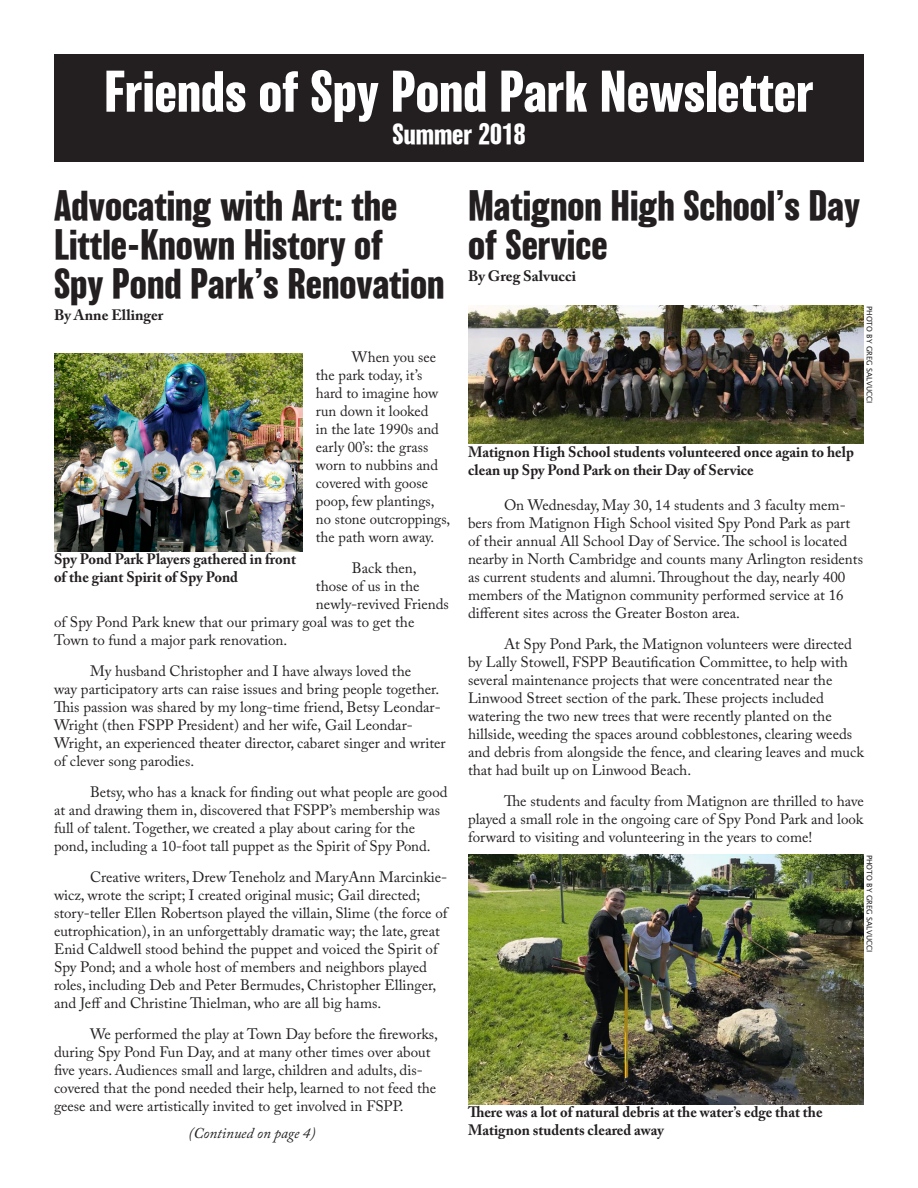
<style>
.page{position:relative;width:918px;height:1188px;background:#fff}
.page>*{position:absolute;margin:0;border:0;box-sizing:border-box;transform-origin:0 0}
.t1{font:700 54px "Balboa";color:#fff}
.Headline{font:700 39px/39px "Balboa";color:#231f20}
.t2{font:700 27px "Balboa";color:#fff}
.Body_text{font:15px/18px "Adobe Caslon Pro";color:#231f20}
.byline{font:700 15px/18px "Adobe Caslon Pro";color:#231f20}
.body_no_indent{font:italic 15px "Adobe Caslon Pro";color:#231f20}
.photo_credit{font:7.5px "Lucida Sans";color:#231f20}
</style>
<div class="page">
<div style="left:55px;top:55px;width:808px;height:106px;background:#231f20"></div>
<div style="left:54px;top:54px;width:810px;height:108px;border:2px solid #231f20"></div>
<img style="left:54px;top:353px;width:248px;height:199px">
<img style="left:468px;top:306px;width:396px;height:138px">
<img style="left:468px;top:855px;width:396px;height:250px">
<p class="t1" style="left:104px;top:62px;width:711px">Friends of Spy Pond Park Newsletter</p>
<p class="t2" style="left:393px;top:119px;width:134px">Summer 2018</p>
<p class="Headline" style="left:54px;top:186px;width:392px">Advocating with Art: the<br>Little-Known History of<br>Spy Pond Park’s Renovation</p>
<p class="byline" style="left:54px;top:306px;width:111px">By Anne Ellinger</p>
<p class="Body_text" style="left:316px;top:348px;width:136px;text-indent:36px">When you see the park today, it’s hard to imagine how run down it looked<br>in the late 1990s and early 00’s: the grass worn to nubbins and covered with goose poop, few plantings, no stone outcroppings, the path worn away.</p>
<p class="Body_text" style="left:352px;top:559px;width:66px">Back then,</p>
<p class="Body_text" style="left:316px;top:577px;width:105px">those of us in the</p>
<p class="Body_text" style="left:316px;top:595px;width:135px">newly-revived Friends</p>
<p class="Body_text" style="left:54px;top:613px;width:362px">of Spy Pond Park knew that our primary goal was to get the</p>
<p class="Body_text" style="left:54px;top:631px;width:235px">Town to fund a major park renovation.</p>
<p class="Body_text" style="left:54px;top:662px;width:393px;text-indent:36px">My husband Christopher and I have always loved the<br>way participatory arts can raise issues and bring people together.<br>This passion was shared by my long-time friend, Betsy Leondar-Wright (then FSPP President) and her wife, Gail Leondar-Wright, an experienced theater director, cabaret singer and writer of clever song parodies.</p>
<p class="Body_text" style="left:54px;top:783px;width:395px;text-indent:36px">Betsy, who has a knack for finding out what people are good at and drawing them in, discovered that FSPP’s membership was full of talent. Together, we created a play about caring for the pond, including a 10-foot tall puppet as the Spirit of Spy Pond.</p>
<p class="Body_text" style="left:54px;top:868px;width:395px;text-indent:36px">Creative writers, Drew Teneholz and MaryAnn Marcinkie&shy;wicz, wrote the script; I created original music; Gail directed; story-teller Ellen Robertson played the villain, Slime (the force of eutrophication), in an unforgettably dramatic way; the late, great Enid Caldwell stood behind the puppet and voiced the Spirit of Spy Pond; and a whole host of members and neighbors played roles, including Deb and Peter Bermudes, Christopher Ellinger, and Jeff and Christine Thielman, who are all big hams.</p>
<p class="Body_text" style="left:54px;top:1025px;width:385px;text-indent:36px">We performed the play at Town Day before the fireworks, during Spy Pond Fun Day, and at many other times over about five years. Audiences small and large, children and adults, dis&shy;covered that the pond needed their help, learned to not feed the geese and were artistically invited to get involved in FSPP.</p>
<p class="byline" style="left:54px;top:550px;width:244px">Spy Pond Park Players gathered in front of the giant Spirit of Spy Pond</p>
<p class="body_no_indent" style="left:188px;top:1124px;width:129px">(Continued on page 4)</p>
<p class="Headline" style="left:468px;top:186px;width:394px">Matignon High School’s Day of Service</p>
<p class="byline" style="left:468px;top:267px;width:110px">By Greg Salvucci</p>
<p class="photo_credit" style="left:874px;top:306px;width:99px;rotate:90deg">PHOTO BY GREG SALVUCCI</p>
<p class="byline" style="left:468px;top:443px;width:387px">Matignon High School students volunteered once again to help clean up Spy Pond Park on their Day of Service</p>
<p class="Body_text" style="left:468px;top:496px;width:397px;text-indent:36px">On Wednesday, May 30, 14 students and 3 faculty mem&shy;bers from Matignon High School visited Spy Pond Park as part of their annual All School Day of Service. The school is located nearby in North Cambridge and counts many Arlington residents as current students and alumni. Throughout the day, nearly 400 members of the Matignon community performed service at 16 different sites across the Greater Boston area.</p>
<p class="Body_text" style="left:468px;top:635px;width:397px;text-indent:36px">At Spy Pond Park, the Matignon volunteers were directed by Lally Stowell, FSPP Beautification Committee, to help with several maintenance projects that were concentrated near the Linwood Street section of the park. These projects included watering the two new trees that were recently planted on the hillside, weeding the spaces around cobblestones, clearing weeds and debris from alongside the fence, and clearing leaves and muck that had built up on Linwood Beach.</p>
<p class="Body_text" style="left:468px;top:792px;width:398px;text-align:justify;text-indent:36px">The students and faculty from Matignon are thrilled to have played a small role in the ongoing care of Spy Pond Park and look forward to visiting and volunteering in the years to come!</p>
<p class="photo_credit" style="left:874px;top:855px;width:99px;rotate:90deg">PHOTO BY GREG SALVUCCI</p>
<p class="byline" style="left:468px;top:1103px;width:356px">There was a lot of natural debris at the water’s edge that the<br>Matignon students cleared away</p>
</div>
